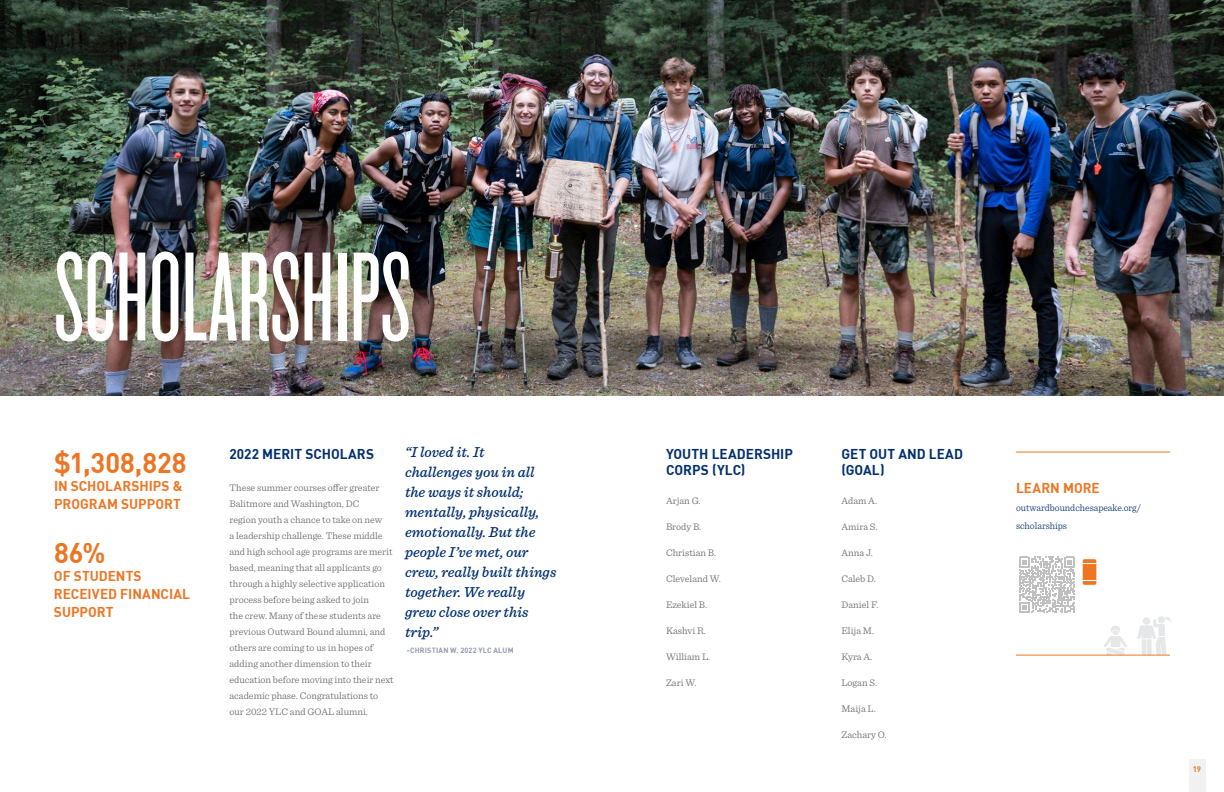
<style>
.page{position:relative;width:1224px;height:792px;background:#fff}
.page>*{position:absolute;margin:0;border:0;box-sizing:border-box;transform-origin:0 0}
.t1{font:132px "Knockout HTF26 Junior Flyweight";color:#fff}
.t2{font:700 28px "DIN";color:#ec7624}
.t3{font:italic 500 15px/20px "Sentinel";color:#002f6e}
.t4{font:700 14px/18px "DIN";color:#ec7624}
.t5{font:700 14px/16px "DIN";color:#002f6e}
.t6{font:300 10px/16px "Sentinel";color:#636466}
.t7{font:300 10px/18px "Sentinel";color:#002f6e}
.t8{font:700 8px "DIN";color:#ec7624}
.t9{font:700 7.5px "DIN";letter-spacing:.025em;color:#9199ab}
</style>
<div class="page">
<img style="left:0;top:0;width:1224px;height:396px">
<div style="left:1158px;top:616px;width:7px;height:7px;background:#e6e7e8;border-radius:4px"></div>
<svg style="left:1137px;top:617px;width:34px;height:38px"></svg>
<svg style="left:1104px;top:626px;width:23px;height:29px"></svg>
<div style="left:1189px;top:760px;width:17px;height:32px;background:#f1f1f2"></div>
<hr style="left:1016px;top:452px;width:154px;height:1px;background:#ec7624">
<hr style="left:1016px;top:655px;width:154px;height:1px;background:#ec7624">
<div style="left:1082px;top:559px;width:15px;height:26px;background:#ec7624;border-radius:2px"></div>
<div style="left:1082px;top:558px;width:15px;height:28px;border:1px solid #fff;border-radius:2px"></div>
<svg style="left:1082px;top:563px;width:15px;height:1px"></svg>
<svg style="left:1082px;top:580px;width:15px;height:1px"></svg>
<svg style="left:1019px;top:557px;width:56px;height:56px"></svg>
<h1 class="t1" style="left:54px;top:234px;width:358px">SCHOLARSHIPS</h1>
<h2 class="t2" style="left:54px;top:445px;width:134px">$1,308,828</h2>
<h3 class="t4" style="left:54px;top:476px;width:130px">IN SCHOLARSHIPS &amp;<br>PROGRAM SUPPORT</h3>
<h2 class="t2" style="left:54px;top:535px;width:53px">86%</h2>
<h3 class="t4" style="left:54px;top:566px;width:138px">OF STUDENTS<br>RECEIVED FINANCIAL<br>SUPPORT</h3>
<h3 class="t5" style="left:229px;top:445px;width:146px">2022 MERIT SCHOLARS</h3>
<p class="t6" style="left:230px;top:479px;width:166px">These summer courses offer greater Balitmore and Washington, DC<br>region youth a chance to take on new<br>a leadership challenge. These middle and high school age programs are merit based, meaning that all applicants go through a highly selective application process before being asked to join<br>the crew. Many of these students are previous Outward Bound alumni, and others are coming to us in hopes of adding another dimension to their education before moving into their next academic phase. Congratulations to our 2022 YLC and GOAL alumni.</p>
<h3 class="t3" style="left:405px;top:441px;width:153px">“I loved it. It<br>challenges you in all the ways it should; mentally, physically, emotionally. But the people I’ve met, our crew, really built things together. We really grew close over this trip.”</h3>
<p class="t9" style="left:407px;top:645px;width:108px">-CHRISTIAN W. 2022 YLC ALUM</p>
<h3 class="t5" style="left:666px;top:445px;width:128px">YOUTH LEADERSHIP<br>CORPS (YLC)</h3>
<p class="t6" style="left:666px;top:492px;width:36px">Arjan G.</p>
<p class="t6" style="left:666px;top:518px;width:37px">Brody B.</p>
<p class="t6" style="left:666px;top:544px;width:52px">Christian B.</p>
<p class="t6" style="left:666px;top:570px;width:56px">Cleveland W.</p>
<p class="t6" style="left:666px;top:596px;width:43px">Ezekiel B.</p>
<p class="t6" style="left:666px;top:622px;width:41px">Kashvi R.</p>
<p class="t6" style="left:666px;top:648px;width:46px">William L.</p>
<p class="t6" style="left:666px;top:674px;width:32px">Zari W.</p>
<h3 class="t5" style="left:842px;top:445px;width:123px">GET OUT AND LEAD (GOAL)</h3>
<p class="t6" style="left:842px;top:492px;width:37px">Adam A.</p>
<p class="t6" style="left:842px;top:518px;width:38px">Amira S.</p>
<p class="t6" style="left:842px;top:544px;width:33px">Anna J.</p>
<p class="t6" style="left:842px;top:570px;width:36px">Caleb D.</p>
<p class="t6" style="left:842px;top:596px;width:38px">Daniel F.</p>
<p class="t6" style="left:842px;top:622px;width:34px">Elija M.</p>
<p class="t6" style="left:842px;top:648px;width:32px">Kyra A.</p>
<p class="t6" style="left:842px;top:674px;width:37px">Logan S.</p>
<p class="t6" style="left:842px;top:700px;width:36px">Maija L.</p>
<p class="t6" style="left:842px;top:726px;width:47px">Zachary O.</p>
<h3 class="t4" style="left:1016px;top:478px;width:85px">LEARN MORE</h3>
<p class="t7" style="left:1016px;top:498px;width:127px">outwardboundchesapeake.org/ scholarships</p>
<p class="t8" style="left:1193px;top:764px;width:10px">19</p>
</div>
